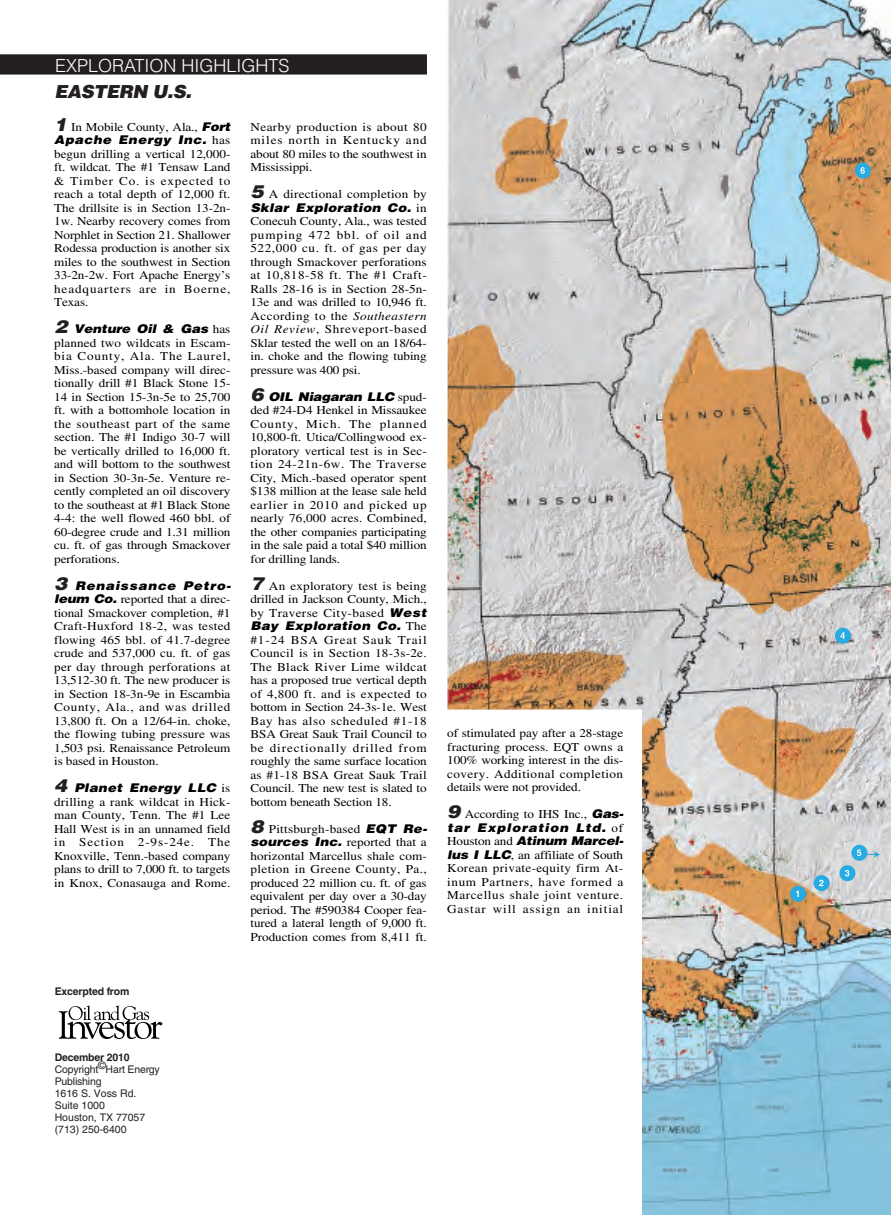
<style>
.page{position:relative;width:891px;height:1215px;background:#fff}
.page>*{position:absolute;margin:0;border:0;box-sizing:border-box;transform-origin:0 0}
.t1{font:300 18px "Helvetica";color:#fff}
.t2{font:italic 900 18px "Helvetica";letter-spacing:-.02em;color:#231f20}
.t3{font:12px/13.5px "Times";letter-spacing:-.01em;color:#000;text-align:justify;scale:1.1 1}
.t4{font:italic 900 12px/13.5px "Helvetica";letter-spacing:.065em;color:#000;scale:1.1 1}
.t5{font:italic 900 12px "Helvetica";letter-spacing:.02em;color:#000;scale:1.1 1}
.t6{font:12px "Times";letter-spacing:.015em;color:#000;scale:1.1 1}
.t7{font:italic 900 12px "Helvetica";letter-spacing:-.015em;color:#000;scale:1.1 1}
.t8{font:italic 900 12px "Helvetica";letter-spacing:.04em;color:#000;scale:1.1 1}
.t9{font:italic 900 12px "Helvetica";letter-spacing:-.005em;color:#000;scale:1.1 1}
.t10{font:10.5px/12px "Helvetica";color:#231f20}
.t11{font:700 10.5px "Helvetica";letter-spacing:-.015em;color:#231f20}
.s1{font-family:"Helvetica";font-weight:900;font-style:italic;font-size:18px;color:#231f20}
.s2{font-family:"Helvetica";font-weight:900;font-style:italic}
.s3{font-family:"Times";font-weight:400;font-style:normal}
.s4{font-size:18px;color:#231f20}
.s5{font-style:italic}
</style>
<div class="page">
<div style="left:0;top:54px;width:427px;height:21px;background:#231f20"></div>
<img style="left:447px;top:0;width:444px;height:1215px">
<div style="left:790px;top:886px;width:16px;height:16px;background:#27abe2;border-radius:50%"></div>
<svg style="left:796px;top:890px;width:3px;height:7px"></svg>
<div style="left:814px;top:875px;width:16px;height:16px;background:#27abe2;border-radius:50%"></div>
<svg style="left:819px;top:880px;width:5px;height:6px"></svg>
<div style="left:839px;top:865px;width:16px;height:16px;background:#27abe2;border-radius:50%"></div>
<svg style="left:845px;top:870px;width:4px;height:6px"></svg>
<div style="left:835px;top:628px;width:16px;height:16px;background:#27abe2;border-radius:50%"></div>
<svg style="left:840px;top:632px;width:5px;height:7px"></svg>
<div style="left:851px;top:845px;width:16px;height:16px;background:#27abe2;border-radius:50%"></div>
<div style="left:855px;top:163px;width:16px;height:16px;background:#27abe2;border-radius:50%"></div>
<svg style="left:860px;top:167px;width:5px;height:7px"></svg>
<svg style="left:857px;top:850px;width:23px;height:8px"></svg>
<svg style="left:59px;top:1005px;width:103px;height:34px"></svg>
<h1 class="t1" style="left:55px;top:59px;width:236px">EXPLORATION HIGHLIGHTS</h1>
<h1 class="t2" style="left:55px;top:85px;width:138px">EASTERN U.S.</h1>
<p class="t3" style="left:54px;top:121px;width:162px"><span class="s1">1</span> In Mobile County, Ala., <span class="s2">Fort</span></p>
<p class="t8" style="left:54px;top:136px;width:162px">Apache Energy Inc. <span class="s3">has</span></p>
<p class="t3" style="left:54px;top:148px;width:162px">begun drilling a vertical 12,000- ft. wildcat. The #1 Tensaw Land &amp; Timber Co. is expected to reach a total depth of 12,000 ft.<br>The drillsite is in Section 13-2n-1w. Nearby recovery comes from Norphlet in Section 21. Shallower Rodessa production is another six miles to the southwest in Section 33-2n-2w. Fort Apache Energy’s headquarters are in Boerne, Texas.</p>
<p class="t9" style="left:54px;top:325px;width:162px"><span class="s4">2</span> Venture Oil &amp; Gas <span class="s3">has</span></p>
<p class="t3" style="left:54px;top:337px;width:162px">planned two wildcats in Escam&shy;bia County, Ala. The Laurel, Miss.-based company will direc&shy;tionally drill #1 Black Stone 15- 14 in Section 15-3n-5e to 25,700 ft. with a bottomhole location in the southeast part of the same section. The #1 Indigo 30-7 will be vertically drilled to 16,000 ft. and will bottom to the southwest in Section 30-3n-5e. Venture re&shy;cently completed an oil discovery to the southeast at #1 Black Stone 4-4: the well flowed 460 bbl. of 60-degree crude and 1.31 million cu. ft. of gas through Smackover perforations.</p>
<p class="t4" style="left:54px;top:580px;width:162px"><span class="s4">3</span> Renaissance Petro-</p>
<p class="t3" style="left:54px;top:594px;width:162px"><span class="s2">leum Co.</span> reported that a direc&shy;tional Smackover completion, #1<br>Craft-Huxford 18-2, was tested flowing 465 bbl. of 41.7-degree crude and 537,000 cu. ft. of gas per day through perforations at 13,512-30 ft. The new producer is in Section 18-3n-9e in Escambia County, Ala., and was drilled 13,800 ft. On a 12/64-in. choke, the flowing tubing pressure was 1,503 psi. Renaissance Petroleum is based in Houston.</p>
<p class="t5" style="left:54px;top:784px;width:162px"><span class="s4">4</span> Planet Energy LLC <span class="s3">is</span></p>
<p class="t3" style="left:54px;top:796px;width:162px">drilling a rank wildcat in Hick&shy;man County, Tenn. The #1 Lee Hall West is in an unnamed field in Section 2-9s-24e. The Knoxville, Tenn.-based company plans to drill to 7,000 ft. to targets in Knox, Conasauga and Rome.</p>
<p class="t11" style="left:55px;top:987px;width:76px">Excerpted from</p>
<p class="t3" style="left:250px;top:121px;width:162px">Nearby production is about 80 miles north in Kentucky and about 80 miles to the southwest in Mississippi.</p>
<p class="t6" style="left:250px;top:190px;width:162px"><span class="s1">5</span> A directional completion by</p>
<p class="t5" style="left:251px;top:203px;width:162px">Sklar Exploration Co. <span class="s3">in</span></p>
<p class="t3" style="left:250px;top:215px;width:162px">Conecuh County, Ala., was tested pumping 472 bbl. of oil and 522,000 cu. ft. of gas per day through Smackover perforations at 10,818-58 ft. The #1 Craft-Ralls 28-16 is in Section 28-5n-13e and was drilled to 10,946 ft.<br>According to the <span class="s5">Southeastern Oil Review</span>, Shreveport-based Sklar tested the well on an 18/64- in. choke and the flowing tubing pressure was 400 psi.</p>
<p class="t7" style="left:250px;top:392px;width:162px"><span class="s4">6</span> OIL Niagaran LLC <span class="s3">spud-</span></p>
<p class="t3" style="left:250px;top:404px;width:162px">ded #24-D4 Henkel in Missaukee County, Mich. The planned 10,800-ft. Utica/Collingwood ex&shy;ploratory vertical test is in Sec&shy;tion 24-21n-6w. The Traverse City, Mich.-based operator spent $138 million at the lease sale held earlier in 2010 and picked up nearly 76,000 acres. Combined, the other companies participating in the sale paid a total $40 million for drilling lands.</p>
<p class="t3" style="left:250px;top:580px;width:162px"><span class="s1">7</span> An exploratory test is being drilled in Jackson County, Mich., by Traverse City-based <span class="s2">West</span></p>
<p class="t5" style="left:250px;top:621px;width:162px">Bay Exploration Co. <span class="s3">The</span></p>
<p class="t3" style="left:250px;top:634px;width:162px">#1-24 BSA Great Sauk Trail Council is in Section 18-3s-2e.<br>The Black River Lime wildcat has a proposed true vertical depth of 4,800 ft. and is expected to bottom in Section 24-3s-1e. West Bay has also scheduled #1-18<br>BSA Great Sauk Trail Council to be directionally drilled from roughly the same surface location as #1-18 BSA Great Sauk Trail Council. The new test is slated to bottom beneath Section 18.</p>
<p class="t3" style="left:250px;top:823px;width:162px"><span class="s1">8</span> Pittsburgh-based <span class="s2">EQT Re&shy;sources Inc.</span> reported that a horizontal Marcellus shale com&shy;pletion in Greene County, Pa., produced 22 million cu. ft. of gas equivalent per day over a 30-day period. The #590384 Cooper fea&shy;tured a lateral length of 9,000 ft.<br>Production comes from 8,411 ft.</p>
<p class="t3" style="left:447px;top:728px;width:162px">of stimulated pay after a 28-stage fracturing process. EQT owns a 100% working interest in the dis&shy;covery. Additional completion details were not provided.</p>
<p class="t3" style="left:447px;top:809px;width:162px"><span class="s1">9</span> According to IHS Inc., <span class="s2">Gas-</span></p>
<p class="t4" style="left:447px;top:822px;width:162px">tar Exploration Ltd. <span class="s3">of<br>Houston and</span> Atinum Marcel-</p>
<p class="t3" style="left:447px;top:849px;width:162px"><span class="s2">lus I LLC</span>, an affiliate of South Korean private-equity firm At&shy;inum Partners, have formed a Marcellus shale joint venture.<br>Gastar will assign an initial</p>
<p class="t11" style="left:55px;top:1053px;width:76px">December 2010</p>
<p class="t10" style="left:55px;top:1064px;width:107px">Copyright©Hart Energy<br>Publishing<br>1616 S. Voss Rd.<br>Suite 1000<br>Houston, TX 77057 (713) 250-6400</p>
</div>
